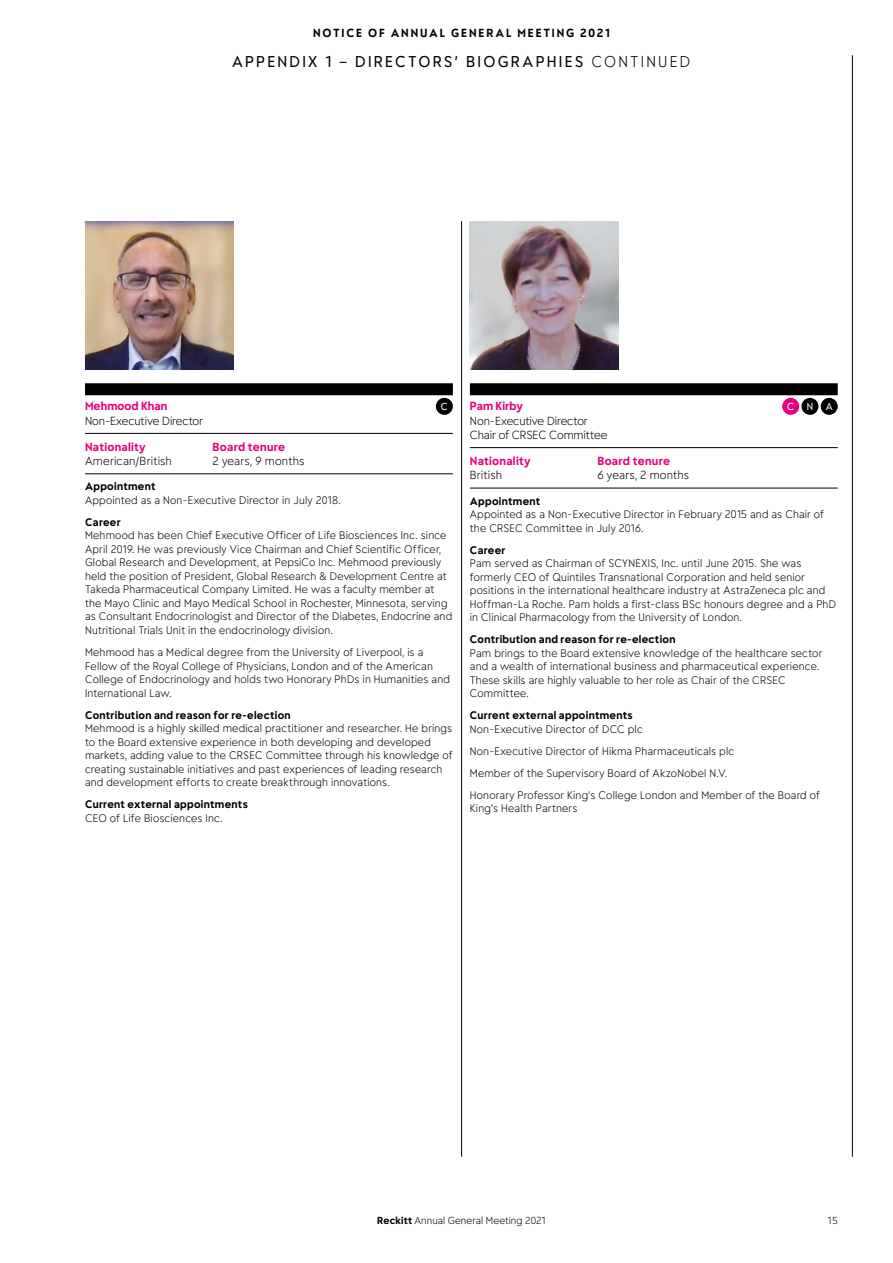
<style>
.page{position:relative;width:893px;height:1263px;background:#fff}
.page>*{position:absolute;margin:0;border:0;box-sizing:border-box;transform-origin:0 0}
.t1{font:15px "Energy";letter-spacing:.15em;color:#000}
.t2{font:300 11.25px/14.2px "Energy";color:#000}
.t3{font:700 11.25px "Energy";letter-spacing:.02em;color:#e6007d}
.t4{font:700 11.25px "Energy";letter-spacing:.165em;color:#000}
.t5{font:700 11.25px "Energy";color:#e6007d}
.t6{font:300 10.5px/13.5px "Energy";letter-spacing:.015em;color:#000}
.t7{font:700 10.5px "Energy";letter-spacing:.025em;color:#000}
.t8{font:300 9.75px "Energy";letter-spacing:.005em;color:#000}
.t9{font:9.75px "Energy";color:#fff}
.s1{font-weight:300}
.s2{font-weight:700}
</style>
<div class="page">
<img style="left:85px;top:221px;width:149px;height:149px">
<img style="left:470px;top:221px;width:149px;height:149px">
<hr style="left:852px;top:55px;width:1px;height:1102px;background:#000">
<hr style="left:461px;top:221px;width:1px;height:936px;background:#000">
<div style="left:85px;top:383px;width:368px;height:12px;background:#000"></div>
<hr style="left:85px;top:433px;width:368px;height:1px;background:#000">
<hr style="left:85px;top:473px;width:368px;height:1px;background:#000">
<div style="left:436px;top:398px;width:17px;height:17px;background:#000;border-radius:50%"></div>
<div style="left:470px;top:383px;width:368px;height:12px;background:#000"></div>
<hr style="left:470px;top:447px;width:368px;height:1px;background:#000">
<hr style="left:470px;top:488px;width:368px;height:1px;background:#000">
<div style="left:782px;top:398px;width:17px;height:17px;background:#e6007d;border-radius:50%"></div>
<div style="left:801px;top:398px;width:17px;height:17px;background:#000;border-radius:50%"></div>
<div style="left:821px;top:398px;width:17px;height:17px;background:#000;border-radius:50%"></div>
<p class="t4" style="left:313px;top:25px;width:298px">NOTICE OF ANNUAL GENERAL MEETING 2021</p>
<h1 class="t1" style="left:232px;top:52px;width:460px">APPENDIX 1 – DIRECTORS’ BIOGRAPHIES <span class="s1">CONTINUED</span></h1>
<p class="t5" style="left:85px;top:399px;width:84px">Mehmood Khan</p>
<p class="t9" style="left:441px;top:400px;width:9px">C</p>
<p class="t2" style="left:85px;top:413px;width:119px">Non-Executive Director</p>
<p class="t3" style="left:85px;top:439px;width:62px">Nationality</p>
<p class="t3" style="left:213px;top:439px;width:74px">Board tenure</p>
<p class="t2" style="left:85px;top:454px;width:88px">American/British</p>
<p class="t2" style="left:213px;top:454px;width:93px">2 years, 9 months</p>
<p class="t7" style="left:85px;top:480px;width:72px">Appointment</p>
<p class="t6" style="left:85px;top:493px;width:257px">Appointed as a Non-Executive Director in July 2018.</p>
<p class="t7" style="left:85px;top:515px;width:37px">Career</p>
<p class="t6" style="left:85px;top:529px;width:369px">Mehmood has been Chief Executive Officer of Life Biosciences Inc. since April 2019. He was previously Vice Chairman and Chief Scientific Officer, Global Research and Development, at PepsiCo Inc. Mehmood previously held the position of President, Global Research &amp; Development Centre at Takeda Pharmaceutical Company Limited. He was a faculty member at the Mayo Clinic and Mayo Medical School in Rochester, Minnesota, serving as Consultant Endocrinologist and Director of the Diabetes, Endocrine and Nutritional Trials Unit in the endocrinology division.</p>
<p class="t6" style="left:85px;top:645px;width:366px">Mehmood has a Medical degree from the University of Liverpool, is a Fellow of the Royal College of Physicians, London and of the American College of Endocrinology and holds two Honorary PhDs in Humanities and International Law.</p>
<p class="t7" style="left:85px;top:708px;width:207px">Contribution and reason for re-election</p>
<p class="t6" style="left:85px;top:721px;width:369px">Mehmood is a highly skilled medical practitioner and researcher. He brings to the Board extensive experience in both developing and developed markets, adding value to the CRSEC Committee through his knowledge of creating sustainable initiatives and past experiences of leading research and development efforts to create breakthrough innovations.</p>
<p class="t7" style="left:85px;top:797px;width:164px">Current external appointments</p>
<p class="t6" style="left:85px;top:811px;width:139px">CEO of Life Biosciences Inc.</p>
<p class="t5" style="left:470px;top:399px;width:55px">Pam Kirby</p>
<p class="t9" style="left:787px;top:400px;width:9px">C</p>
<p class="t9" style="left:807px;top:400px;width:8px">N</p>
<p class="t9" style="left:826px;top:400px;width:9px">A</p>
<p class="t2" style="left:470px;top:413px;width:139px">Non-Executive Director<br>Chair of CRSEC Committee</p>
<p class="t3" style="left:470px;top:454px;width:62px">Nationality</p>
<p class="t3" style="left:597px;top:454px;width:74px">Board tenure</p>
<p class="t2" style="left:470px;top:468px;width:34px">British</p>
<p class="t2" style="left:597px;top:468px;width:93px">6 years, 2 months</p>
<p class="t7" style="left:470px;top:494px;width:72px">Appointment</p>
<p class="t6" style="left:470px;top:507px;width:356px">Appointed as a Non-Executive Director in February 2015 and as Chair of the CRSEC Committee in July 2016.</p>
<p class="t7" style="left:470px;top:543px;width:37px">Career</p>
<p class="t6" style="left:470px;top:556px;width:368px">Pam served as Chairman of SCYNEXIS, Inc. until June 2015. She was formerly CEO of Quintiles Transnational Corporation and held senior positions in the international healthcare industry at AstraZeneca plc and Hoffman-La Roche. Pam holds a first-class BSc honours degree and a PhD in Clinical Pharmacology from the University of London.</p>
<p class="t7" style="left:470px;top:632px;width:207px">Contribution and reason for re-election</p>
<p class="t6" style="left:470px;top:646px;width:354px">Pam brings to the Board extensive knowledge of the healthcare sector and a wealth of international business and pharmaceutical experience.<br>These skills are highly valuable to her role as Chair of the CRSEC Committee.</p>
<p class="t7" style="left:470px;top:709px;width:164px">Current external appointments</p>
<p class="t6" style="left:470px;top:718px;width:352px;line-height:22px">Non-Executive Director of DCC plc<br>Non-Executive Director of Hikma Pharmaceuticals plc<br>Member of the Supervisory Board of AkzoNobel N.V.<br>Honorary Professor King’s College London and Member of the Board of</p>
<p class="t6" style="left:470px;top:802px;width:109px">King’s Health Partners</p>
<p class="t8" style="left:377px;top:1215px;width:170px"><span class="s2">Reckitt</span> Annual General Meeting 2021</p>
<p class="t8" style="left:828px;top:1215px;width:12px">15</p>
</div>
